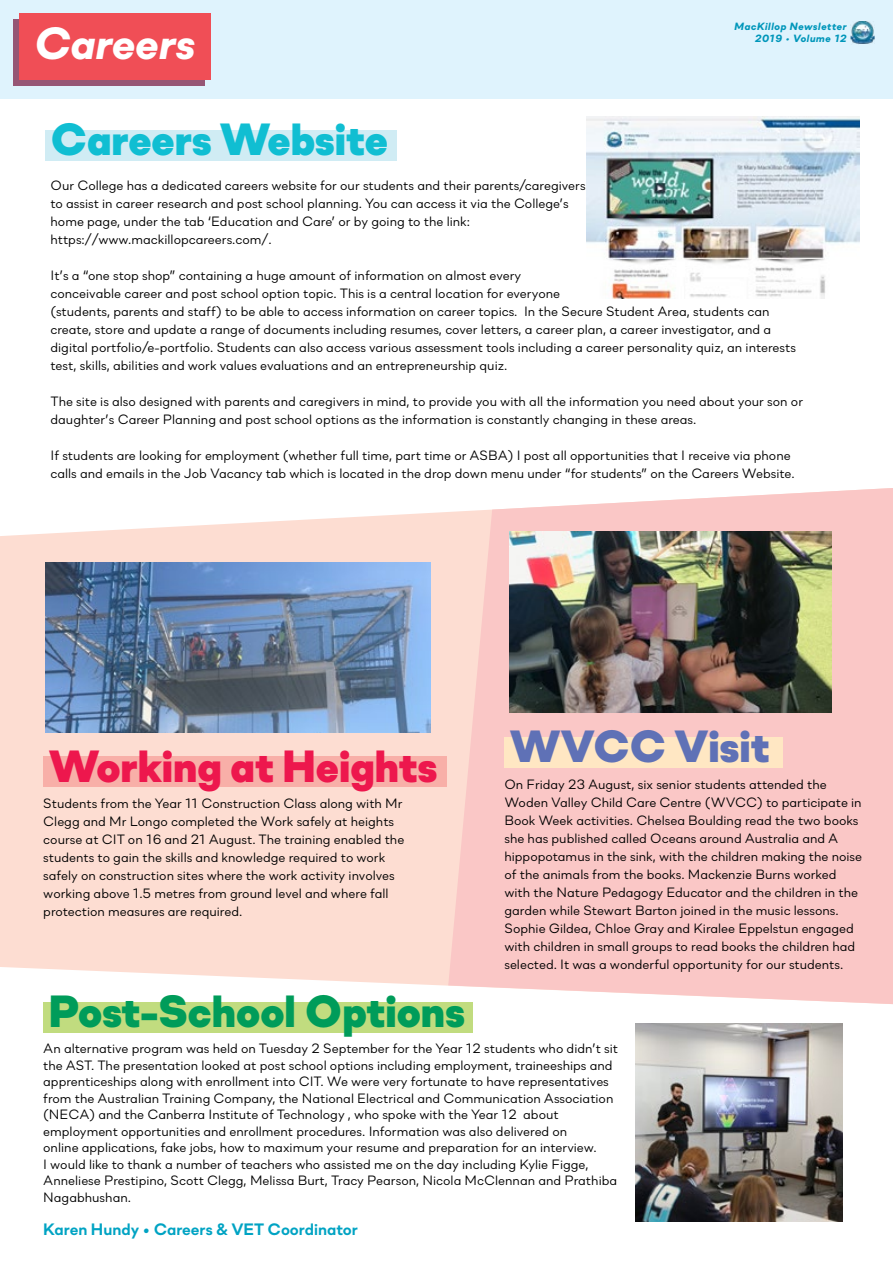
<style>
.page{position:relative;width:893px;height:1263px;background:#fff}
.page>*{position:absolute;margin:0;border:0;box-sizing:border-box;transform-origin:0 0}
.t1{font:900 45px "Soin Sans Neue";color:#009c5a}
.t2{font:900 45px "Soin Sans Neue";color:#ed174d}
.t3{font:900 45px "Soin Sans Neue";color:#10bed2}
.t4{font:900 45px "Soin Sans Neue";color:#5f71b6}
.t5{font:italic 800 45px "Soin Sans Neue";color:#fff}
.t6{font:700 16.5px "Soin Sans Neue";color:#00a3c3}
.t7{font:13.5px/18px "Soin Sans Neue";color:#000}
.t8{font:italic 800 10.5px "Soin Sans Neue";letter-spacing:.05em;color:#0096ba}
</style>
<div class="page">
<img style="left:587px;top:116px;width:272px;height:182px">
<svg style="left:0;top:512px;width:448px;height:474px;background:#fbded5"></svg>
<svg style="left:448px;top:488px;width:445px;height:516px;background:#facbc9"></svg>
<div style="left:0;top:0;width:893px;height:98px;background:#dff3fd"></div>
<img style="left:850px;top:21px;width:24px;height:23px">
<div style="left:14px;top:19px;width:191px;height:67px;background:#965675"></div>
<div style="left:20px;top:13px;width:191px;height:67px;background:#f04e56"></div>
<div style="left:45px;top:130px;width:351px;height:31px;background:#d0ecf4"></div>
<img style="left:45px;top:563px;width:385px;height:169px">
<img style="left:510px;top:531px;width:322px;height:182px">
<img style="left:635px;top:1023px;width:207px;height:199px">
<div style="left:43px;top:1002px;width:430px;height:30px;background:#c1dc7f"></div>
<div style="left:504px;top:737px;width:278px;height:30px;background:#ffe7c3"></div>
<div style="left:43px;top:757px;width:403px;height:30px;background:#f8afa8"></div>
<p class="t8" style="left:735px;top:18px;width:114px">MacKillop Newsletter</p>
<h1 class="t5" style="left:35px;top:11px;width:163px">Careers</h1>
<p class="t8" style="left:755px;top:31px;width:93px">2019 • Volume 12</p>
<h1 class="t3" style="left:51px;top:98px;width:339px">Careers Website</h1>
<p class="t7" style="left:51px;top:175px;width:537px">Our College has a dedicated careers website for our students and their parents/caregivers to assist in career research and post school planning. You can access it via the College’s home page, under the tab ‘Education and Care’ or by going to the link: https://www.mackillopcareers.com/.</p>
<p class="t7" style="left:51px;top:265px;width:747px">It’s a “one stop shop” containing a huge amount of information on almost every<br>conceivable career and post school option topic. This is a central location for everyone<br>(students, parents and staff) to be able to access information on career topics. In the Secure Student Area, students can create, store and update a range of documents including resumes, cover letters, a career plan, a career investigator, and a digital portfolio/e-portfolio. Students can also access various assessment tools including a career personality quiz, an interests test, skills, abilities and work values evaluations and an entrepreneurship quiz.</p>
<p class="t7" style="left:51px;top:391px;width:754px">The site is also designed with parents and caregivers in mind, to provide you with all the information you need about your son or daughter’s Career Planning and post school options as the information is constantly changing in these areas.</p>
<p class="t7" style="left:51px;top:445px;width:746px">If students are looking for employment (whether full time, part time or ASBA) I post all opportunities that I receive via phone calls and emails in the Job Vacancy tab which is located in the drop down menu under “for students” on the Careers Website.</p>
<h1 class="t2" style="left:49px;top:724px;width:390px">Working at Heights</h1>
<p class="t7" style="left:43px;top:793px;width:362px">Students from the Year 11 Construction Class along with Mr Clegg and Mr Longo completed the Work safely at heights course at CIT on 16 and 21 August. The training enabled the students to gain the skills and knowledge required to work safely on construction sites where the work activity involves working above 1.5 metres from ground level and where fall protection measures are required.</p>
<h1 class="t1" style="left:49px;top:969px;width:418px">Post-School Options</h1>
<h1 class="t4" style="left:510px;top:704px;width:261px">WVCC Visit</h1>
<p class="t7" style="left:504px;top:774px;width:359px">On Friday 23 August, six senior students attended the Woden Valley Child Care Centre (WVCC) to participate in Book Week activities. Chelsea Boulding read the two books she has published called Oceans around Australia and A hippopotamus in the sink, with the children making the noise of the animals from the books. Mackenzie Burns worked with the Nature Pedagogy Educator and the children in the garden while Stewart Barton joined in the music lessons.<br>Sophie Gildea, Chloe Gray and Kiralee Eppelstun engaged with children in small groups to read books the children had selected. It was a wonderful opportunity for our students.</p>
<p class="t7" style="left:43px;top:1039px;width:576px;line-height:16.5px">An alternative program was held on Tuesday 2 September for the Year 12 students who didn’t sit the AST. The presentation looked at post school options including employment, traineeships and apprenticeships along with enrollment into CIT. We were very fortunate to have representatives from the Australian Training Company, the National Electrical and Communication Association (NECA) and the Canberra Institute of Technology , who spoke with the Year 12 about employment opportunities and enrollment procedures. Information was also delivered on<br>online applications, fake jobs, how to maximum your resume and preparation for an interview.<br>I would like to thank a number of teachers who assisted me on the day including Kylie Figge, Anneliese Prestipino, Scott Clegg, Melissa Burt, Tracy Pearson, Nicola McClennan and Prathiba Nagabhushan.</p>
<p class="t6" style="left:43px;top:1217px;width:316px">Karen Hundy • Careers &amp; VET Coordinator</p>
</div>
